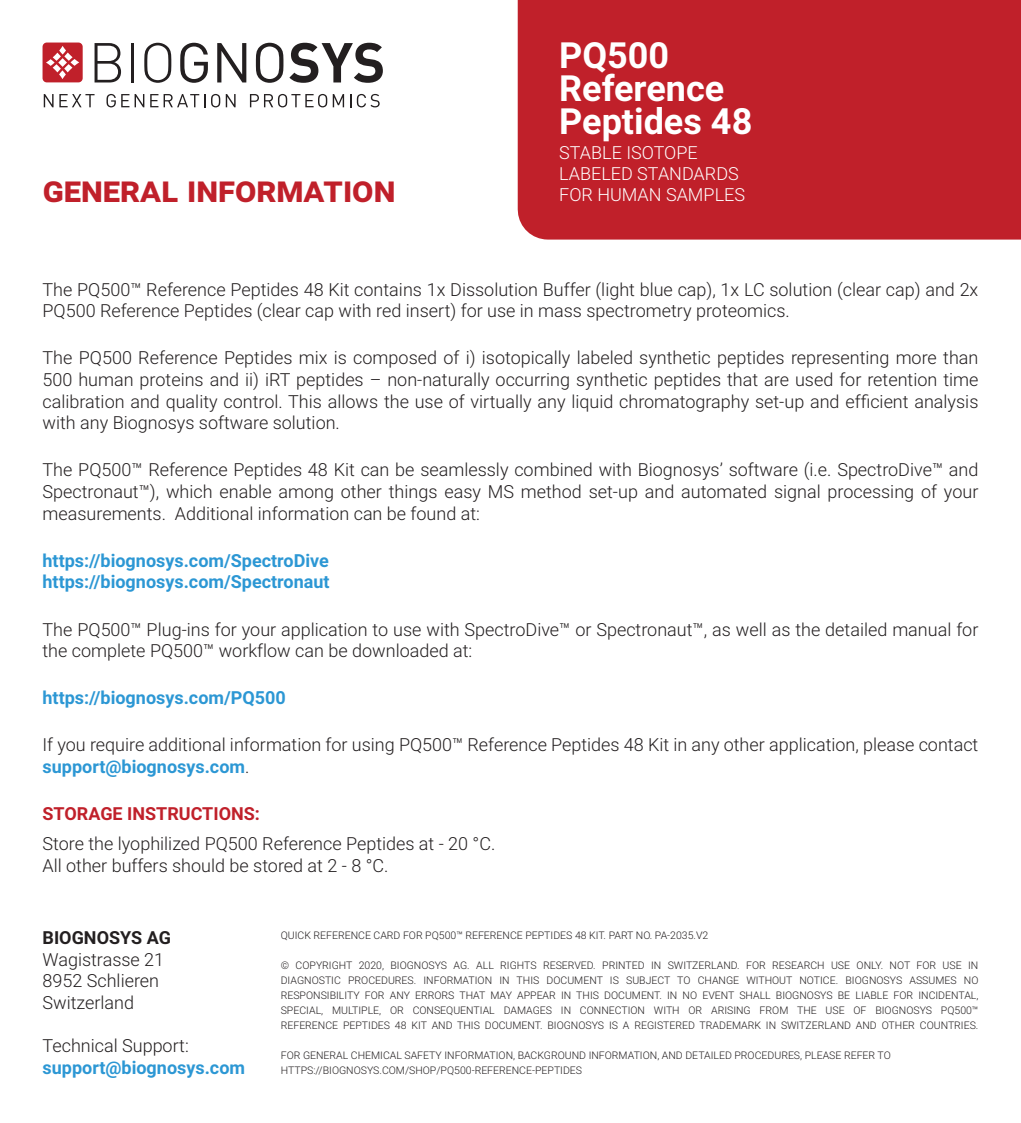
<style>
.page{position:relative;width:1021px;height:1123px;background:#fff}
.page>*{position:absolute;margin:0;border:0;box-sizing:border-box;transform-origin:0 0}
.t1{font:700 36px "Roboto";color:#fff}
.t2{font:700 36px "Roboto";color:#c0202a}
.t3{font:300 18px/21.6px "Roboto";color:#231f20}
.t4{font:700 18px/21.6px "Roboto";color:#2c97d4}
.t5{font:300 18px "Roboto";color:#fff}
.t6{font:700 18px "Roboto";color:#c0202a}
.t7{font:700 18px "Roboto";color:#231f20}
.t8{font:300 10.5px/15px "Roboto";color:#231f20;text-align:justify}
.s1{font-weight:700;color:#2c97d4}
</style>
<div class="page">
<div style="left:517px;top:0;width:503px;height:239px;background:#c0202a"></div>
<svg style="left:95px;top:43px;width:26px;height:39px"></svg>
<hr style="left:131px;top:43px;width:3px;height:39px;background:#231f20">
<svg style="left:144px;top:43px;width:27px;height:40px"></svg>
<svg style="left:180px;top:43px;width:28px;height:40px"></svg>
<svg style="left:217px;top:43px;width:29px;height:39px"></svg>
<svg style="left:256px;top:43px;width:27px;height:40px"></svg>
<svg style="left:289px;top:43px;width:94px;height:40px"></svg>
<svg style="left:43px;top:43px;width:40px;height:39px;background:#cc4b53"></svg>
<svg style="left:250px;top:94px;width:77px;height:13px"></svg>
<svg style="left:333px;top:94px;width:11px;height:13px"></svg>
<svg style="left:350px;top:94px;width:1px;height:13px"></svg>
<svg style="left:357px;top:94px;width:22px;height:13px"></svg>
<svg style="left:44px;top:94px;width:51px;height:13px"></svg>
<svg style="left:106px;top:94px;width:23px;height:13px"></svg>
<svg style="left:135px;top:94px;width:9px;height:13px"></svg>
<svg style="left:150px;top:94px;width:8px;height:13px"></svg>
<svg style="left:164px;top:94px;width:41px;height:13px"></svg>
<svg style="left:211px;top:94px;width:9px;height:13px"></svg>
<svg style="left:226px;top:94px;width:9px;height:13px"></svg>
<p class="t1" style="left:559px;top:30px;width:112px">PQ500</p>
<p class="t1" style="left:559px;top:63px;width:167px">Reference</p>
<p class="t1" style="left:559px;top:96px;width:195px">Peptides 48</p>
<p class="t5" style="left:559px;top:140px;width:140px">STABLE ISOTOPE</p>
<p class="t5" style="left:559px;top:161px;width:181px">LABELED STANDARDS</p>
<h1 class="t2" style="left:43px;top:164px;width:354px">General Information</h1>
<p class="t5" style="left:559px;top:182px;width:187px">FOR HUMAN SAMPLES</p>
<p class="t3" style="left:43px;top:278px;width:937px">The PQ500™ Reference Peptides 48 Kit contains 1x Dissolution Buffer (light blue cap), 1x LC solution (clear cap) and 2x<br>PQ500 Reference Peptides (clear cap with red insert) for use in mass spectrometry proteomics.</p>
<p class="t3" style="left:43px;top:346px;width:937px;text-align:justify">The PQ500 Reference Peptides mix is composed of i) isotopically labeled synthetic peptides representing more than 500 human proteins and ii) iRT peptides – non-naturally occurring synthetic peptides that are used for retention time calibration and quality control. This allows the use of virtually any liquid chromatography set-up and efficient analysis with any Biognosys software solution.</p>
<p class="t3" style="left:43px;top:458px;width:937px;text-align:justify">The PQ500™ Reference Peptides 48 Kit can be seamlessly combined with Biognosys’ software (i.e. SpectroDive™ and Spectronaut™), which enable among other things easy MS method set-up and automated signal processing of your measurements. Additional information can be found at:</p>
<p class="t4" style="left:43px;top:549px;width:288px">https://biognosys.com/SpectroDive https://biognosys.com/Spectronaut</p>
<p class="t3" style="left:43px;top:617px;width:937px">The PQ500™ Plug-ins for your application to use with SpectroDive™ or Spectronaut™, as well as the detailed manual for the complete PQ500™ workflow can be downloaded at:</p>
<p class="t4" style="left:43px;top:686px;width:245px">https://biognosys.com/PQ500</p>
<p class="t3" style="left:43px;top:733px;width:937px">If you require additional information for using PQ500™ Reference Peptides 48 Kit in any other application, please contact <span class="s1">support@biognosys.com</span>.</p>
<p class="t6" style="left:43px;top:801px;width:219px">STORAGE INSTRUCTIONS:</p>
<p class="t3" style="left:43px;top:832px;width:454px">Store the lyophilized PQ500 Reference Peptides at - 20 °C.<br>All other buffers should be stored at 2 - 8 °C.</p>
<p class="t7" style="left:43px;top:925px;width:130px">BIOGNOSYS AG</p>
<p class="t3" style="left:43px;top:947px;width:123px">Wagistrasse 21<br>8952 Schlieren<br>Switzerland</p>
<p class="t3" style="left:43px;top:1034px;width:148px">Technical Support:</p>
<p class="t4" style="left:43px;top:1055px;width:204px">support@biognosys.com</p>
<p class="t8" style="left:281px;top:927px;width:429px">QUICK REFERENCE CARD FOR PQ500™ REFERENCE PEPTIDES 48 KIT. PART NO. PA-2035.V2</p>
<p class="t8" style="left:281px;top:957px;width:699px">© COPYRIGHT 2020, BIOGNOSYS AG. ALL RIGHTS RESERVED. PRINTED IN SWITZERLAND. FOR RESEARCH USE ONLY. NOT FOR USE IN DIAGNOSTIC PROCEDURES. INFORMATION IN THIS DOCUMENT IS SUBJECT TO CHANGE WITHOUT NOTICE. BIOGNOSYS ASSUMES NO RESPONSIBILITY FOR ANY ERRORS THAT MAY APPEAR IN THIS DOCUMENT. IN NO EVENT SHALL BIOGNOSYS BE LIABLE FOR INCIDENTAL, SPECIAL, MULTIPLE, OR CONSEQUENTIAL DAMAGES IN CONNECTION WITH OR ARISING FROM THE USE OF BIOGNOSYS PQ500™ REFERENCE PEPTIDES 48 KIT AND THIS DOCUMENT. BIOGNOSYS IS A REGISTERED TRADEMARK IN SWITZERLAND AND OTHER COUNTRIES.</p>
<p class="t8" style="left:281px;top:1047px;width:611px">FOR GENERAL CHEMICAL SAFETY INFORMATION, BACKGROUND INFORMATION, AND DETAILED PROCEDURES, PLEASE REFER TO</p>
<p class="t8" style="left:281px;top:1062px;width:303px">HTTPS://BIOGNOSYS.COM/SHOP/PQ500-REFERENCE-PEPTIDES</p>
</div>
